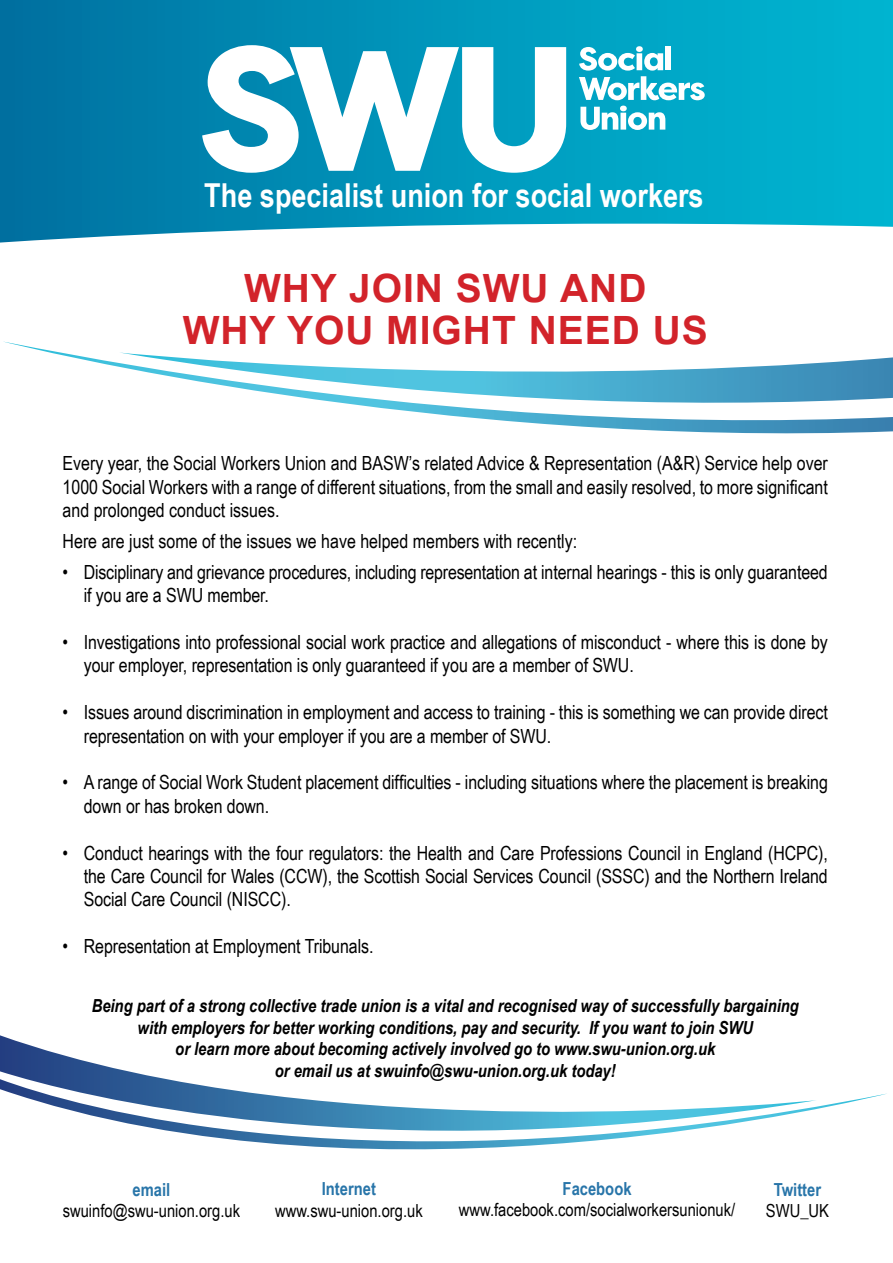
<style>
.page{position:relative;width:893px;height:1263px;background:#fff}
.page>*{position:absolute;margin:0;border:0;box-sizing:border-box;transform-origin:0 0}
.t1{font:700 39px/42px "Arial";letter-spacing:.025em;color:#d2232a;text-align:center}
.t2{font:700 33px "Arial Narrow";color:#fff}
.t3{font:19.5px/23.4px "Arial Narrow";letter-spacing:-.005em;color:#000}
.t4{font:italic 700 18px/21.6px "Arial Narrow";color:#000;text-align:center}
.t5{font:18px "Arial Narrow";color:#000}
.t6{font:700 18px "Arial Narrow";color:#2875a9}
</style>
<div class="page">
<svg style="left:0;top:0;width:893px;height:243px;background:#149dbf"></svg>
<svg style="left:202px;top:45px;width:364px;height:128px"></svg>
<svg style="left:579px;top:46px;width:126px;height:54px"></svg>
<svg style="left:580px;top:106px;width:85px;height:24px"></svg>
<svg style="left:0;top:1035px;width:166px;height:44px"></svg>
<svg style="left:0;top:1079px;width:887px;height:71px"></svg>
<svg style="left:5px;top:342px;width:888px;height:92px"></svg>
<h2 class="t2" style="left:204px;top:171px;width:501px">The specialist union for social workers</h2>
<h1 class="t1" style="left:183px;top:268px;width:527px">WHY JOIN SWU AND<br>WHY YOU MIGHT NEED US</h1>
<p class="t3" style="left:63px;top:451px;width:767px;text-align:justify">Every year, the Social Workers Union and BASW’s related Advice &amp; Representation (A&amp;R) Service help over 1000 Social Workers with a range of different situations, from the small and easily resolved, to more significant and prolonged conduct issues.</p>
<p class="t3" style="left:63px;top:529px;width:516px">Here are just some of the issues we have helped members with recently:</p>
<p class="t3" style="left:84px;top:559px;width:745px;text-indent:-21px">• Disciplinary and grievance procedures, including representation at internal hearings - this is only guaranteed if you are a SWU member.</p>
<p class="t3" style="left:84px;top:630px;width:746px;text-indent:-21px">• Investigations into professional social work practice and allegations of misconduct - where this is done by your employer, representation is only guaranteed if you are a member of SWU.</p>
<p class="t3" style="left:84px;top:700px;width:745px;text-indent:-21px">• Issues around discrimination in employment and access to training - this is something we can provide direct representation on with your employer if you are a member of SWU.</p>
<p class="t3" style="left:84px;top:770px;width:746px;text-indent:-21px">• A range of Social Work Student placement difficulties - including situations where the placement is breaking down or has broken down.</p>
<p class="t3" style="left:84px;top:840px;width:746px;text-align:justify;text-indent:-21px">• Conduct hearings with the four regulators: the Health and Care Professions Council in England (HCPC), the Care Council for Wales (CCW), the Scottish Social Services Council (SSSC) and the Northern Ireland Social Care Council (NISCC).</p>
<p class="t3" style="left:63px;top:934px;width:312px">• Representation at Employment Tribunals.</p>
<p class="t4" style="left:92px;top:994px;width:709px">Being part of a strong collective trade union is a vital and recognised way of successfully bargaining with employers for better working conditions, pay and security. If you want to join SWU<br>or learn more about becoming actively involved go to www.swu-union.org.uk<br>or email us at swuinfo@swu-union.org.uk today!</p>
<p class="t6" style="left:133px;top:1175px;width:39px">email</p>
<p class="t5" style="left:63px;top:1197px;width:179px">swuinfo@swu-union.org.uk</p>
<p class="t6" style="left:322px;top:1175px;width:56px">Internet</p>
<p class="t5" style="left:275px;top:1197px;width:149px">www.swu-union.org.uk</p>
<p class="t6" style="left:563px;top:1175px;width:70px">Facebook</p>
<p class="t5" style="left:459px;top:1197px;width:278px">www.facebook.com/socialworkersunionuk/</p>
<p class="t6" style="left:774px;top:1176px;width:49px">Twitter</p>
<p class="t5" style="left:766px;top:1198px;width:65px">SWU_UK</p>
</div>
